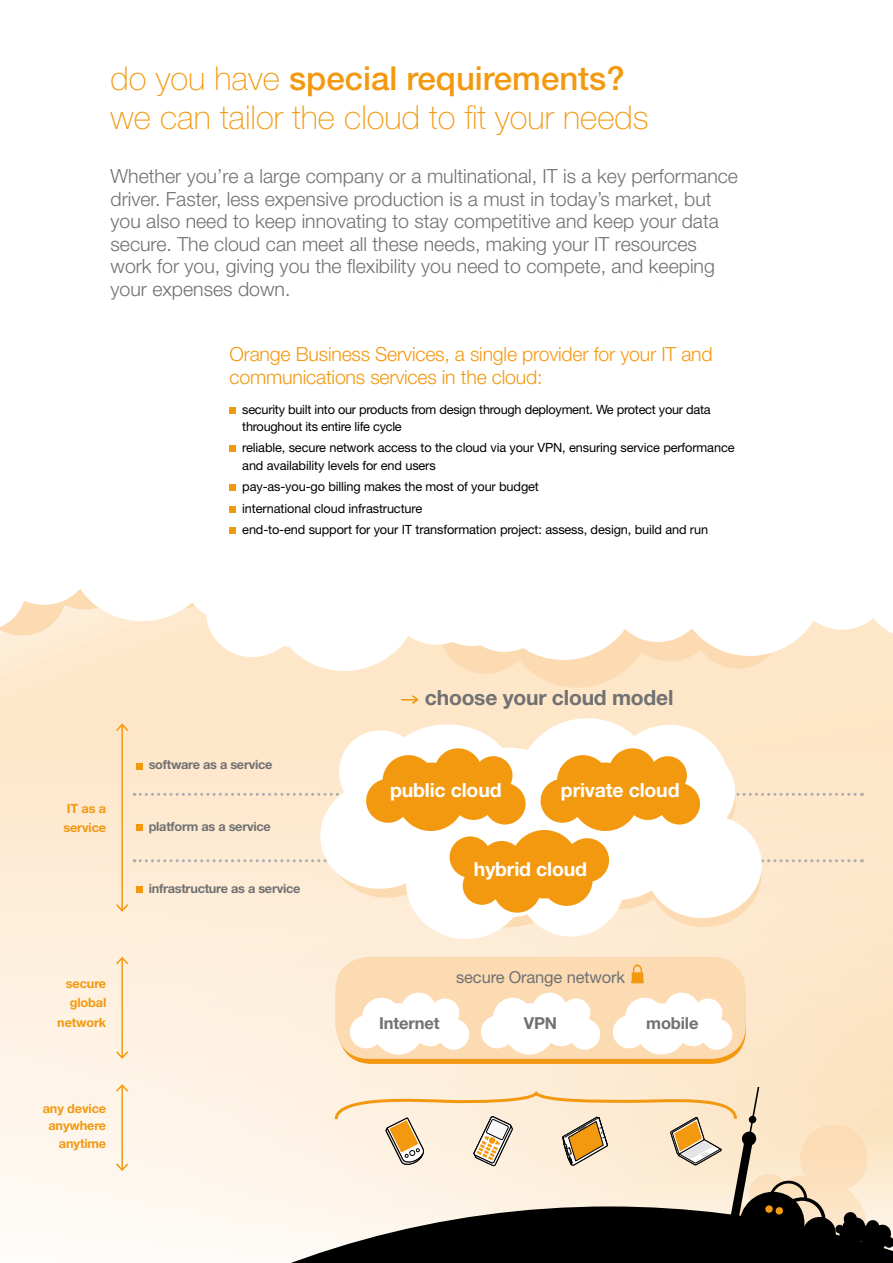
<style>
.page{position:relative;width:893px;height:1263px;background:#fff}
.page>*{position:absolute;margin:0;border:0;box-sizing:border-box;transform-origin:0 0}
.t1{font:100 33px/39px "Helvetica Neue LT";color:#f39910}
.t2{font:700 21px "Helvetica Neue LT";letter-spacing:-.01em;color:#707172}
.t3{font:300 19.5px/22.5px "Helvetica Neue LT";color:#707172}
.t4{font:300 19.5px/22.5px "Helvetica Neue LT";letter-spacing:-.01em;color:#f39910}
.t5{font:700 19.5px "Helvetica Neue LT";letter-spacing:-.01em;color:#fff}
.t6{font:16.5px "Helvetica Neue LT";letter-spacing:-.01em;color:#707172}
.t7{font:700 16.5px "Helvetica Neue LT";letter-spacing:-.01em;color:#707172}
.t8{font:12.75px/17.2px "Helvetica Neue LT";letter-spacing:-.01em;color:#000}
.t9{font:700 12.75px "Helvetica Neue LT";letter-spacing:-.02em;color:#707172}
.t10{font:700 12.75px/19.5px "Helvetica Neue LT";letter-spacing:-.01em;color:#f39910;text-align:right}
.s1{font-weight:500}
</style>
<div class="page">
<svg style="left:0;top:651px;width:893px;height:555px;background:#fdecd6"></svg>
<svg style="left:438px;top:657px;width:346px;height:32px;background:#fde3c3"></svg>
<svg style="left:205px;top:636px;width:346px;height:36px;fill:#fee6c9"></svg>
<svg style="left:771px;top:618px;width:122px;height:39px;fill:#fee6c9"></svg>
<svg style="left:425px;top:628px;width:346px;height:33px"></svg>
<svg style="left:0;top:635px;width:341px;height:16px"></svg>
<svg style="left:0;top:589px;width:213px;height:46px"></svg>
<div style="left:0;top:1206px;width:333px;height:57px;background:#fefaf5"></div>
<div style="left:230px;top:407px;width:6px;height:7px;background:#f39910"></div>
<div style="left:230px;top:445px;width:6px;height:7px;background:#f39910"></div>
<div style="left:230px;top:484px;width:6px;height:7px;background:#f39910"></div>
<div style="left:230px;top:506px;width:6px;height:7px;background:#f39910"></div>
<div style="left:230px;top:527px;width:6px;height:7px;background:#f39910"></div>
<svg style="left:326px;top:920px;width:438px;height:9px;background:#fde8ce"></svg>
<svg style="left:400px;top:694px;width:19px;height:11px"></svg>
<div style="left:338px;top:962px;width:408px;height:102px;background:#f39910;border-radius:34px"></div>
<div style="left:335px;top:957px;width:411px;height:102px;background:#fcdbb3;border-radius:34px"></div>
<svg style="left:350px;top:992px;width:119px;height:63px"></svg>
<svg style="left:481px;top:992px;width:119px;height:63px"></svg>
<svg style="left:613px;top:992px;width:119px;height:63px"></svg>
<hr style="left:121px;top:724px;width:2px;height:187px;background:#f39910">
<svg style="left:114px;top:722px;width:16px;height:11px"></svg>
<hr style="left:121px;top:958px;width:2px;height:100px;background:#f39910">
<svg style="left:114px;top:956px;width:16px;height:10px"></svg>
<svg style="left:114px;top:1050px;width:16px;height:10px"></svg>
<hr style="left:121px;top:1085px;width:2px;height:85px;background:#f39910">
<svg style="left:114px;top:1083px;width:16px;height:10px"></svg>
<svg style="left:114px;top:1162px;width:16px;height:10px"></svg>
<div style="left:515px;top:817px;width:112px;height:120px;background:#fff;border-radius:50%"></div>
<svg style="left:318px;top:717px;width:446px;height:203px;fill:#fee6c9"></svg>
<div style="left:406px;top:827px;width:120px;height:112px;background:#fff;border-radius:50%"></div>
<div style="left:339px;top:730px;width:83px;height:83px;background:#fff;border-radius:50%"></div>
<div style="left:610px;top:725px;width:119px;height:118px;background:#fff;border-radius:50%"></div>
<svg style="left:114px;top:748px;width:748px;height:165px"></svg>
<svg style="left:631px;top:964px;width:13px;height:19px"></svg>
<svg style="left:333px;top:1087px;width:560px;height:176px;background:#b2a491"></svg>
<h1 class="t1" style="left:111px;top:58px;width:540px">do you have <span class="s1">special requirements? </span>we can tailor the cloud to fit your needs</h1>
<p class="t3" style="left:111px;top:165px;width:629px">Whether you’re a large company or a multinational, IT is a key performance driver. Faster, less expensive production is a must in today’s market, but you also need to keep innovating to stay competitive and keep your data secure. The cloud can meet all these needs, making your IT resources work for you, giving you the flexibility you need to compete, and keeping your expenses down.</p>
<h3 class="t4" style="left:230px;top:343px;width:485px">Orange Business Services, a single provider for your IT and communications services in the cloud:</h3>
<p class="t8" style="left:242px;top:400px;width:470px">security built into our products from design through deployment. We protect your data throughout its entire life cycle</p>
<p class="t8" style="left:242px;top:439px;width:494px">reliable, secure network access to the cloud via your VPN, ensuring service performance and availability levels for end users</p>
<p class="t8" style="left:242px;top:476px;width:467px;line-height:21.5px">pay-as-you-go billing makes the most of your budget<br>international cloud infrastructure<br>end-to-end support for your IT transformation project: assess, design, build and run</p>
<p class="t10" style="left:63px;top:798px;width:44px;text-align:left">IT as a service</p>
<p class="t10" style="left:57px;top:973px;width:51px">secure global network</p>
<p class="t10" style="left:43px;top:1100px;width:65px;line-height:17.2px">any device anywhere anytime</p>
<p class="t9" style="left:149px;top:757px;width:125px">software as a service</p>
<p class="t9" style="left:149px;top:818px;width:124px">platform as a service</p>
<p class="t9" style="left:149px;top:881px;width:153px">infrastructure as a service</p>
<h2 class="t2" style="left:425px;top:685px;width:250px">choose your cloud model</h2>
<h3 class="t5" style="left:390px;top:778px;width:113px">public cloud</h3>
<h3 class="t5" style="left:561px;top:778px;width:120px">private cloud</h3>
<h3 class="t5" style="left:474px;top:857px;width:115px">hybrid cloud</h3>
<p class="t6" style="left:456px;top:967px;width:170px">secure Orange network</p>
<p class="t7" style="left:379px;top:1013px;width:62px">Internet</p>
<p class="t7" style="left:524px;top:1013px;width:35px">VPN</p>
<p class="t7" style="left:646px;top:1013px;width:54px">mobile</p>
</div>
